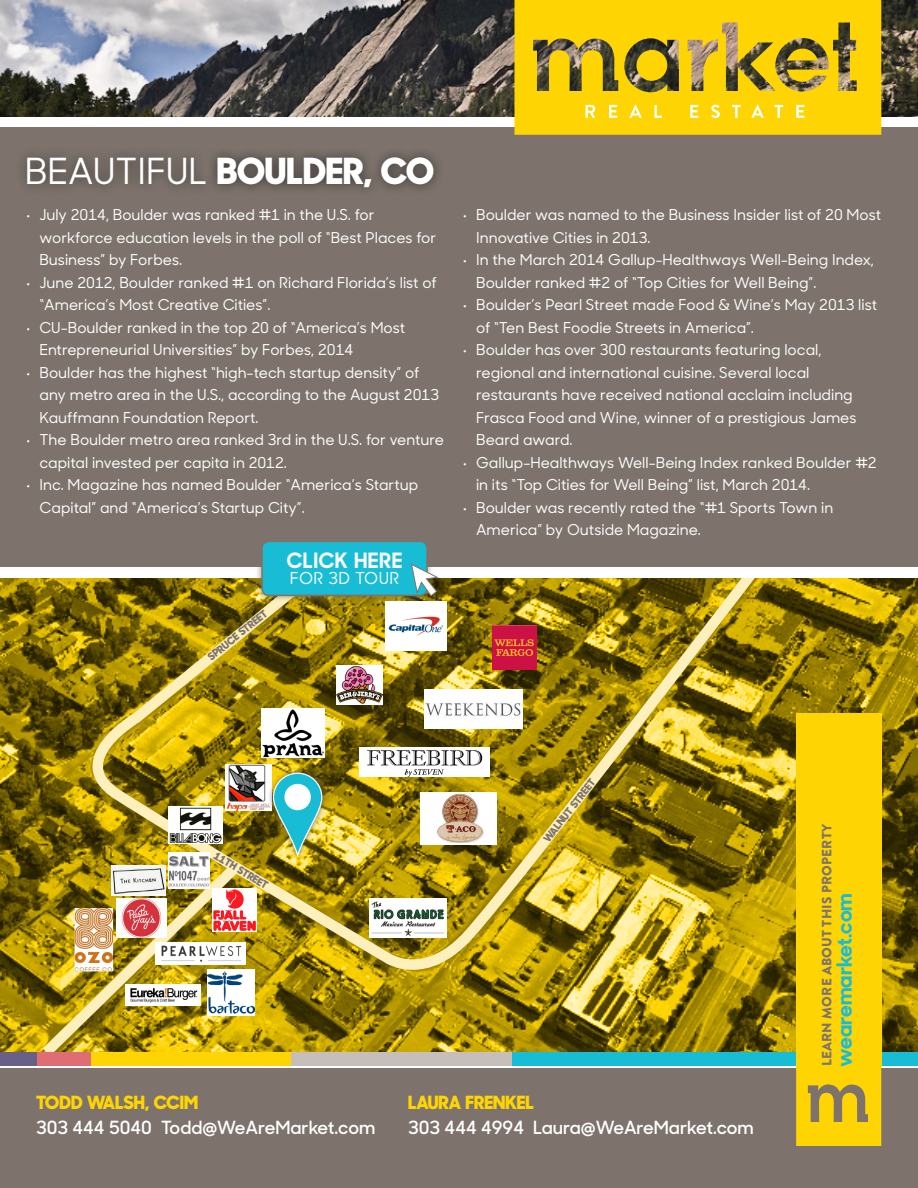
<style>
.page{position:relative;width:918px;height:1188px;background:#fff}
.page>*{position:absolute;margin:0;border:0;box-sizing:border-box;transform-origin:0 0}
.t1{font:800 36px "Sharp Sans No 1";color:#fff}
.t2{font:700 21.15px "Sharp Sans No 1";letter-spacing:.025em;color:#fff}
.t3{font:700 21px "Sharp Sans No 1";color:#18bdd5}
.t4{font:600 18.15px "Sharp Sans No 1";color:#fff}
.t5{font:800 18.15px "Sharp Sans No 1";color:#fed503}
.t6{font:500 16.5px "Sharp Sans No 1";letter-spacing:.025em;color:#fff}
.t7{font:500 15px/22.5px "Sharp Sans No 1";color:#fff}
.t8{font:900 13.5px "Brandon Grotesque";letter-spacing:.02em;color:#7d736c}
.t9{font:800 10.5px "Sharp Sans No 1";color:#7d736c}
.s1{font-weight:500}
</style>
<div class="page">
<img style="left:0;top:0;width:918px;height:117px">
<svg style="left:0;top:578px;width:918px;height:474px;background:#887202"></svg>
<svg style="left:32px;top:855px;width:216px;height:197px;background:#ac9313"></svg>
<svg style="left:64px;top:577px;width:731px;height:406px;background:#9d8715"></svg>
<img style="left:169px;top:807px;width:54px;height:37px">
<img style="left:112px;top:866px;width:54px;height:30px">
<img style="left:261px;top:709px;width:63px;height:48px">
<img style="left:213px;top:889px;width:43px;height:43px">
<img style="left:125px;top:984px;width:75px;height:21px">
<img style="left:225px;top:765px;width:46px;height:46px">
<img style="left:492px;top:626px;width:45px;height:44px">
<img style="left:337px;top:666px;width:46px;height:38px">
<img style="left:370px;top:899px;width:77px;height:39px">
<img style="left:156px;top:943px;width:89px;height:21px">
<img style="left:75px;top:908px;width:41px;height:66px">
<div style="left:0;top:127px;width:918px;height:441px;background:#7d736c"></div>
<div style="left:16px;top:146px;width:429px;height:52px;background:#231f20;opacity:.75"></div>
<div style="left:0;top:567px;width:918px;height:10px;background:#fff"></div>
<div style="left:268px;top:767px;width:60px;height:94px;background:#59524a;opacity:.75"></div>
<svg style="left:274px;top:773px;width:48px;height:82px;background:#56b6a2"></svg>
<div style="left:273px;top:773px;width:49px;height:83px;border:1px solid #fff;border-radius:24px"></div>
<div style="left:284px;top:784px;width:27px;height:26px;background:#fff;border-radius:50%"></div>
<img style="left:385px;top:601px;width:62px;height:49px">
<img style="left:424px;top:689px;width:98px;height:40px">
<svg style="left:421px;top:842px;width:76px;height:3px"></svg>
<img style="left:421px;top:792px;width:76px;height:50px">
<img style="left:169px;top:852px;width:41px;height:37px">
<img style="left:208px;top:969px;width:47px;height:46px">
<img style="left:116px;top:899px;width:51px;height:39px">
<svg style="left:514px;top:0;width:367px;height:135px;background:#e0bd11"></svg>
<svg style="left:586px;top:105px;width:9px;height:13px"></svg>
<svg style="left:609px;top:105px;width:8px;height:13px"></svg>
<svg style="left:629px;top:105px;width:13px;height:13px"></svg>
<svg style="left:654px;top:105px;width:8px;height:13px"></svg>
<svg style="left:690px;top:105px;width:8px;height:13px"></svg>
<svg style="left:711px;top:105px;width:9px;height:13px"></svg>
<svg style="left:732px;top:105px;width:9px;height:13px"></svg>
<svg style="left:751px;top:105px;width:13px;height:13px"></svg>
<svg style="left:774px;top:105px;width:9px;height:13px"></svg>
<svg style="left:796px;top:105px;width:8px;height:13px"></svg>
<div style="left:0;top:1069px;width:918px;height:119px;background:#7d736c"></div>
<div style="left:512px;top:1052px;width:406px;height:14px;background:#18bdd5"></div>
<div style="left:290px;top:1052px;width:222px;height:14px;background:#c6bebb"></div>
<div style="left:91px;top:1052px;width:199px;height:14px;background:#fed503"></div>
<div style="left:37px;top:1052px;width:54px;height:14px;background:#de6d74"></div>
<div style="left:0;top:1052px;width:37px;height:14px;background:#686086"></div>
<div style="left:796px;top:713px;width:85px;height:354px;background:#fed503"></div>
<svg style="left:796px;top:1067px;width:85px;height:79px"></svg>
<div style="left:255px;top:535px;width:179px;height:67px;background:#7d736c;opacity:.75"></div>
<div style="left:262px;top:541px;width:165px;height:54px;background:#18bdd5;border-radius:7px"></div>
<div style="left:261px;top:541px;width:167px;height:55px;border:2px solid #7d736c;border-radius:7px"></div>
<svg style="left:411px;top:564px;width:27px;height:32px"></svg>
<div style="left:360px;top:747px;width:130px;height:30px;background:#fff"></div>
<svg style="left:367px;top:750px;width:115px;height:27px"></svg>
<p class="t1" style="left:25px;top:144px;width:411px"><span class="s1">BEAUTIFUL</span> BOULDER, CO</p>
<p class="t7" style="left:39px;top:203px;width:398px;text-indent:-14px">• July 2014, Boulder was ranked #1 in the U.S. for workforce education levels in the poll of “Best Places for<br>Business” by Forbes.</p>
<p class="t7" style="left:39px;top:270px;width:399px;text-indent:-14px">• June 2012, Boulder ranked #1 on Richard Florida’s list of “America’s Most Creative Cities”.</p>
<p class="t7" style="left:39px;top:315px;width:367px;text-indent:-14px">• CU-Boulder ranked in the top 20 of “America’s Most<br>Entrepreneurial Universities” by Forbes, 2014</p>
<p class="t7" style="left:39px;top:360px;width:401px;text-indent:-14px">• Boulder has the highest “high-tech startup density” of any metro area in the U.S., according to the August 2013<br>Kauffmann Foundation Report.</p>
<p class="t7" style="left:39px;top:428px;width:406px;text-indent:-14px">• The Boulder metro area ranked 3rd in the U.S. for venture capital invested per capita in 2012.</p>
<p class="t7" style="left:39px;top:473px;width:380px;text-indent:-14px">• Inc. Magazine has named Boulder “America’s Startup<br>Capital” and “America’s Startup City”.</p>
<p class="t9" style="left:204px;top:652px;width:75px;rotate:-39deg">SPRUCE STREET</p>
<p class="t2" style="left:287px;top:545px;width:117px">CLICK HERE</p>
<p class="t6" style="left:290px;top:567px;width:111px">FOR 3D TOUR</p>
<p class="t7" style="left:476px;top:203px;width:407px;text-indent:-14px">• Boulder was named to the Business Insider list of 20 Most<br>Innovative Cities in 2013.</p>
<p class="t7" style="left:476px;top:248px;width:399px;text-indent:-14px">• In the March 2014 Gallup-Healthways Well-Being Index,<br>Boulder ranked #2 of “Top Cities for Well Being”.</p>
<p class="t7" style="left:476px;top:293px;width:403px;text-indent:-14px">• Boulder’s Pearl Street made Food &amp; Wine’s May 2013 list of “Ten Best Foodie Streets in America”.</p>
<p class="t7" style="left:476px;top:338px;width:382px;text-indent:-14px">• Boulder has over 300 restaurants featuring local, regional and international cuisine. Several local restaurants have received national acclaim including Frasca Food and Wine, winner of a prestigious James Beard award.</p>
<p class="t7" style="left:476px;top:450px;width:402px;text-indent:-14px">• Gallup-Healthways Well-Being Index ranked Boulder #2 in its “Top Cities for Well Being” list, March 2014.</p>
<p class="t7" style="left:476px;top:495px;width:359px;text-indent:-14px">• Boulder was recently rated the “#1 Sports Town in<br>America” by Outside Magazine.</p>
<p class="t9" style="left:219px;top:848px;width:63px;rotate:31deg">11TH STREET</p>
<p class="t9" style="left:540px;top:836px;width:78px;rotate:-52deg">WALNUT STREET</p>
<p class="t8" style="left:817px;top:1066px;width:245px;rotate:-90deg">LEARN MORE ABOUT THIS PROPERTY</p>
<p class="t3" style="left:829px;top:1067px;width:175px;rotate:-90deg">wearemarket.com</p>
<p class="t5" style="left:36px;top:1089px;width:163px">TODD WALSH, CCIM</p>
<p class="t4" style="left:36px;top:1115px;width:341px">303 444 5040 Todd@WeAreMarket.com</p>
<p class="t5" style="left:408px;top:1089px;width:127px">LAURA FRENKEL</p>
<p class="t4" style="left:408px;top:1115px;width:347px">303 444 4994 Laura@WeAreMarket.com</p>
</div>
